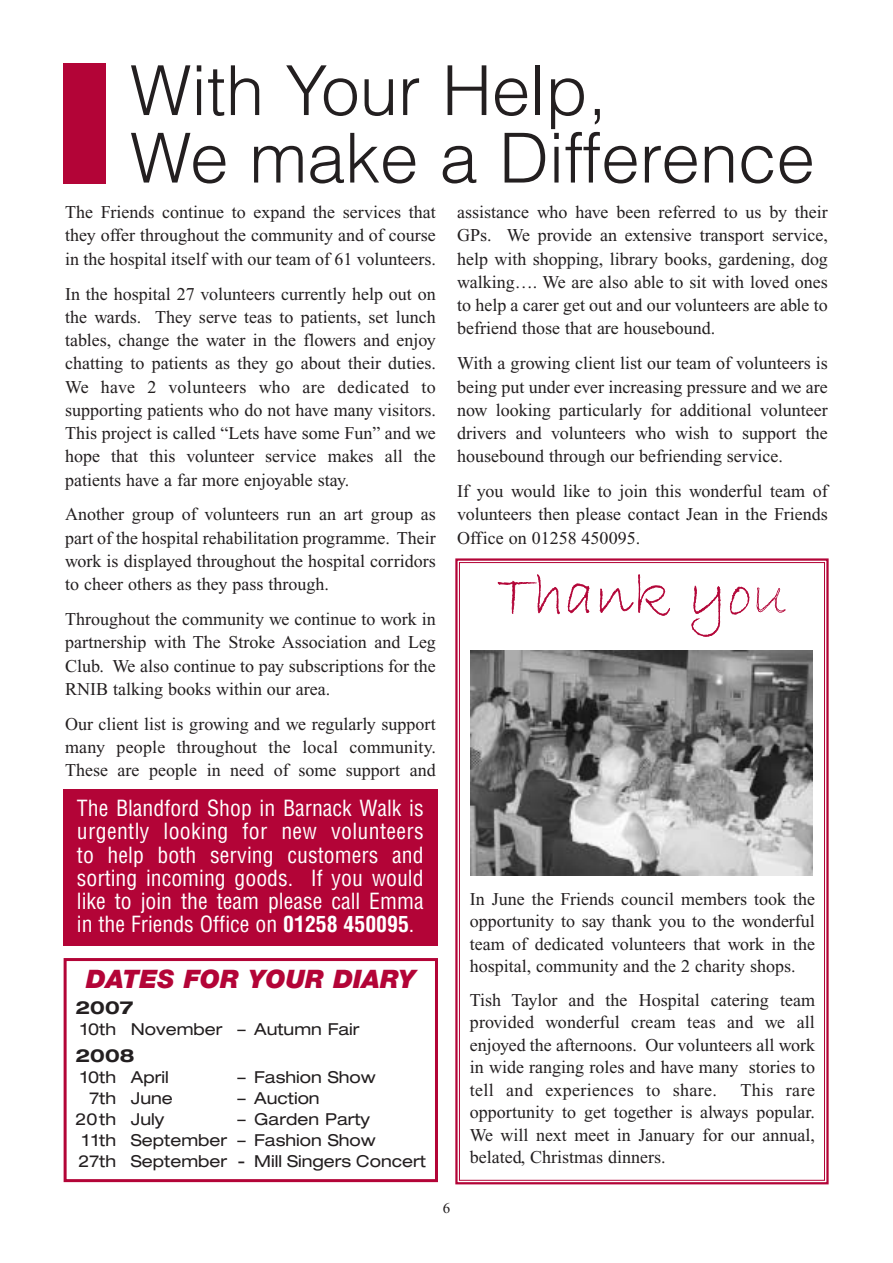
<style>
.page{position:relative;width:893px;height:1263px;background:#fff}
.page>*{position:absolute;margin:0;border:0;box-sizing:border-box;transform-origin:0 0}
.t1{font:300 69px/67.5px "Helvetica";color:#231f20}
.t2{font:italic 900 25.5px "Helvetica Neue";color:#b30437}
.t3{font:condensed 21.75px/23.2px "Helvetica";color:#fff;text-align:justify}
.t4{font:18px/23.2px "Times";color:#231f20;text-align:justify}
.t5{font:700 expanded 18px "Helvetica Neue";color:#231f20}
.t6{font:expanded 16.5px/21px "Helvetica Neue";color:#231f20}
.t7{font:15px "Times";color:#231f20}
.s1{font-weight:700}
</style>
<div class="page">
<div style="left:64px;top:958px;width:374px;height:224px;border:3px solid #b30437"></div>
<div style="left:64px;top:64px;width:42px;height:120px;background:#b30437"></div>
<div style="left:455px;top:558px;width:373px;height:626px;border:2px solid #b30437"></div>
<div style="left:64px;top:789px;width:374px;height:156px;background:#b30437"></div>
<img style="left:471px;top:651px;width:341px;height:224px">
<svg style="left:498px;top:574px;width:251px;height:62px"></svg>
<h1 class="t1" style="left:130px;top:63px;width:686px">With Your Help,<br>We make a Difference</h1>
<p class="t4" style="left:65px;top:202px;width:372px">The Friends continue to expand the services that they offer throughout the community and of course in the hospital itself with our team of 61 volunteers.</p>
<p class="t4" style="left:65px;top:284px;width:372px">In the hospital 27 volunteers currently help out on the wards. They serve teas to patients, set lunch tables, change the water in the flowers and enjoy chatting to patients as they go about their duties.<br>We have 2 volunteers who are dedicated to supporting patients who do not have many visitors.<br>This project is called “Lets have some Fun” and we hope that this volunteer service makes all the patients have a far more enjoyable stay.</p>
<p class="t4" style="left:65px;top:504px;width:372px">Another group of volunteers run an art group as part of the hospital rehabilitation programme. Their work is displayed throughout the hospital corridors to cheer others as they pass through.</p>
<p class="t4" style="left:65px;top:609px;width:372px">Throughout the community we continue to work in partnership with The Stroke Association and Leg Club. We also continue to pay subscriptions for the RNIB talking books within our area.</p>
<p class="t4" style="left:65px;top:714px;width:372px">Our client list is growing and we regularly support many people throughout the local community.<br>These are people in need of some support and</p>
<p class="t3" style="left:77px;top:798px;width:348px">The Blandford Shop in Barnack Walk is urgently looking for new volunteers to help both serving customers and sorting incoming goods. If you would like to join the team please call Emma in the Friends Office on <span class="s1">01258 450095</span>.</p>
<h2 class="t2" style="left:86px;top:970px;width:331px">DATES FOR YOUR DIARY</h2>
<p class="t5" style="left:76px;top:1001px;width:59px">2007</p>
<p class="t6" style="left:81px;top:1020px;width:280px">10th November – Autumn Fair</p>
<p class="t5" style="left:76px;top:1049px;width:60px">2008</p>
<p class="t6" style="left:81px;top:1068px;width:89px">10th April</p>
<p class="t6" style="left:237px;top:1068px;width:140px">– Fashion Show</p>
<p class="t6" style="left:89px;top:1089px;width:85px">7th June</p>
<p class="t6" style="left:237px;top:1089px;width:84px">– Auction</p>
<p class="t6" style="left:76px;top:1110px;width:90px">20th July</p>
<p class="t6" style="left:78px;top:1110px;width:349px;text-indent:159px">– Garden Party<br>1 1th September – Fashion Show<br>27th September - Mill Singers Concert</p>
<p class="t4" style="left:457px;top:202px;width:372px">assistance who have been referred to us by their GPs. We provide an extensive transport service, help with shopping, library books, gardening, dog walking…. We are also able to sit with loved ones to help a carer get out and our volunteers are able to befriend those that are housebound.</p>
<p class="t4" style="left:457px;top:353px;width:372px">With a growing client list our team of volunteers is being put under ever increasing pressure and we are now looking particularly for additional volunteer drivers and volunteers who wish to support the housebound through our befriending service.</p>
<p class="t4" style="left:457px;top:481px;width:372px">If you would like to join this wonderful team of volunteers then please contact Jean in the Friends Office on 01258 450095.</p>
<p class="t4" style="left:470px;top:889px;width:346px;line-height:22.5px">In June the Friends council members took the opportunity to say thank you to the wonderful team of dedicated volunteers that work in the hospital, community and the 2 charity shops.</p>
<p class="t4" style="left:470px;top:990px;width:346px;line-height:22.5px">Tish Taylor and the Hospital catering team provided wonderful cream teas and we all enjoyed the afternoons. Our volunteers all work in wide ranging roles and have many stories to tell and experiences to share.</p>
<p class="t4" style="left:470px;top:1080px;width:346px;line-height:22.5px;text-indent:271px">This rare opportunity to get together is always popular.<br>We will next meet in January for our annual, belated, Christmas dinners.</p>
<p class="t7" style="left:442px;top:1203px;width:9px">6</p>
</div>
